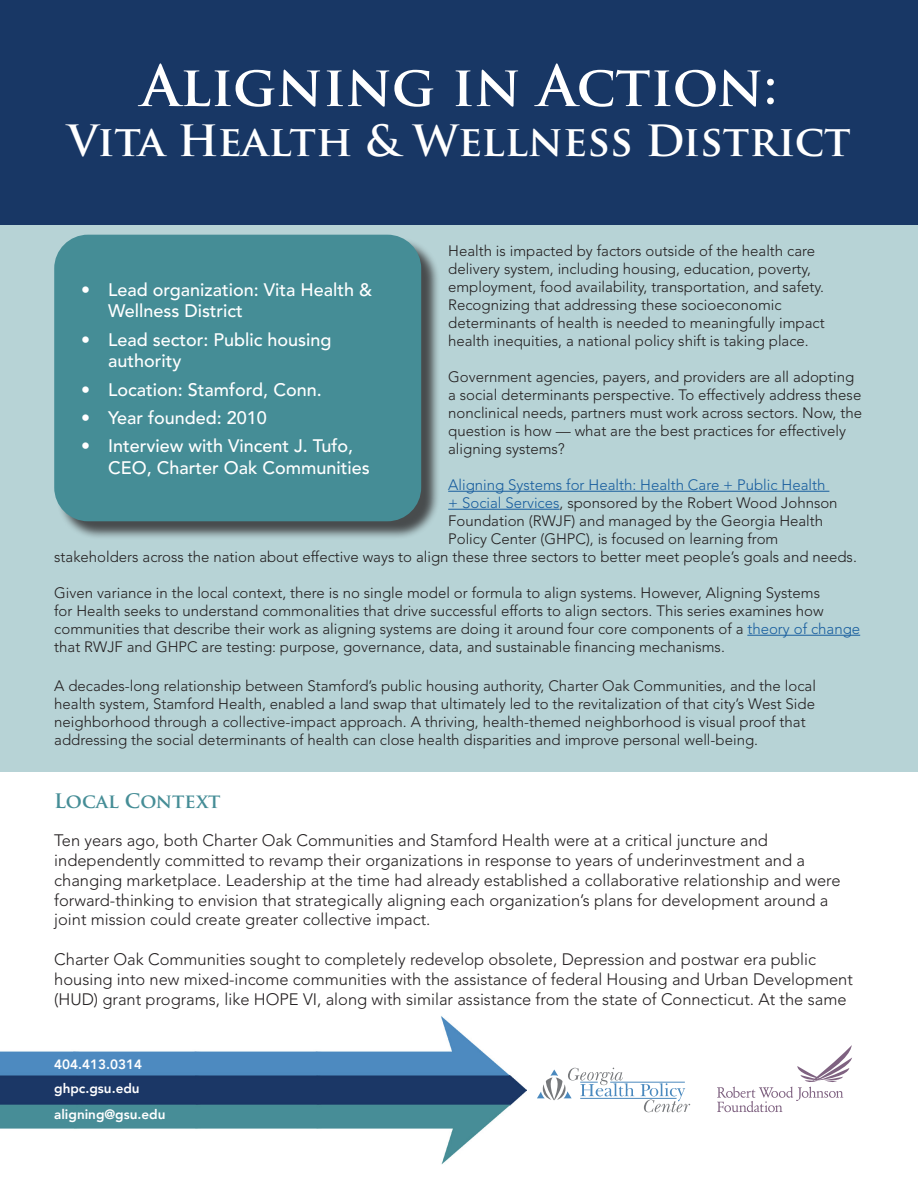
<style>
.page{position:relative;width:918px;height:1188px;background:#fff}
.page>*{position:absolute;margin:0;border:0;box-sizing:border-box;transform-origin:0 0}
.t1{font:700 55.5px "Trajan Pro";color:#fff}
.t2{font:700 42px "Trajan Pro";color:#fff}
.t3{font:700 19.5px "Trajan Pro";color:#458d96}
.t4{font:500 18px/21.6px "Avenir LT Std";color:#fff}
.t5{font:300 16.5px/19.8px "Avenir LT Std";color:#231f20}
.t6{font:300 15px/18px "Avenir LT Std";color:#231f20}
.t7{font:300 15px "Avenir LT Std";color:#175d9e}
.t8{font:800 13.5px "Avenir";color:#fff}
.s1{color:#175d9e}
</style>
<div class="page">
<div style="left:0;top:223px;width:918px;height:548px;background:#b7d3d6"></div>
<img style="left:0;top:1016px;width:526px;height:148px">
<hr style="left:448px;top:491px;width:381px;height:1px;background:#175d9e">
<hr style="left:448px;top:509px;width:112px;height:1px;background:#175d9e">
<hr style="left:747px;top:635px;width:113px;height:1px;background:#175d9e">
<svg style="left:717px;top:1045px;width:135px;height:67px"></svg>
<svg style="left:641px;top:1083px;width:49px;height:29px"></svg>
<svg style="left:537px;top:1068px;width:97px;height:33px"></svg>
<hr style="left:610px;top:1082px;width:75px;height:1px;background:#4a89be">
<hr style="left:580px;top:1098px;width:97px;height:1px;background:#4a89be">
<div style="left:0;top:0;width:918px;height:225px;background:#183765"></div>
<div style="left:56px;top:237px;width:384px;height:303px;background:#231f20;opacity:.75"></div>
<div style="left:54px;top:235px;width:367px;height:286px;background:#458d96;border-radius:34px"></div>
<p class="t1" style="left:141px;top:51px;width:638px">Aligning in Action:</p>
<p class="t2" style="left:68px;top:115px;width:785px">Vita Health &amp; Wellness District</p>
<p class="t6" style="left:448px;top:242px;width:378px">Health is impacted by factors outside of the health care delivery system, including housing, education, poverty, employment, food availability, transportation, and safety.<br>Recognizing that addressing these socioeconomic determinants of health is needed to meaningfully impact health inequities, a national policy shift is taking place.</p>
<p class="t6" style="left:448px;top:368px;width:415px">Government agencies, payers, and providers are all adopting a social determinants perspective. To effectively address these nonclinical needs, partners must work across sectors. Now, the question is how — what are the best practices for effectively aligning systems?</p>
<p class="t7" style="left:448px;top:476px;width:379px">Aligning Systems for Health: Health Care + Public Health</p>
<p class="t6" style="left:448px;top:494px;width:391px"><span class="s1">+ Social Services</span>, sponsored by the Robert Wood Johnson</p>
<p class="t6" style="left:448px;top:512px;width:377px">Foundation (RWJF) and managed by the Georgia Health</p>
<p class="t6" style="left:448px;top:530px;width:332px">Policy Center (GHPC), is focused on learning from</p>
<p class="t6" style="left:54px;top:548px;width:804px">stakeholders across the nation about effective ways to align these three sectors to better meet people’s goals and needs.</p>
<p class="t6" style="left:54px;top:584px;width:808px">Given variance in the local context, there is no single model or formula to align systems. However, Aligning Systems<br>for Health seeks to understand commonalities that drive successful efforts to align sectors. This series examines how communities that describe their work as aligning systems are doing it around four core components of a <span class="s1">theory of change </span>that RWJF and GHPC are testing: purpose, governance, data, and sustainable financing mechanisms.</p>
<p class="t6" style="left:54px;top:677px;width:763px">A decades-long relationship between Stamford’s public housing authority, Charter Oak Communities, and the local health system, Stamford Health, enabled a land swap that ultimately led to the revitalization of that city’s West Side neighborhood through a collective-impact approach. A thriving, health-themed neighborhood is visual proof that addressing the social determinants of health can close health disparities and improve personal well-being.</p>
<p class="t4" style="left:108px;top:279px;width:266px;text-indent:-27px">• Lead organization: Vita Health &amp;<br>Wellness District</p>
<p class="t4" style="left:108px;top:329px;width:225px;text-indent:-27px">• Lead sector: Public housing authority</p>
<p class="t4" style="left:81px;top:379px;width:242px">• Location: Stamford, Conn.</p>
<p class="t4" style="left:81px;top:407px;width:187px">• Year founded: 2010</p>
<p class="t4" style="left:108px;top:436px;width:263px;text-indent:-27px">• Interview with Vincent J. Tufo,<br>CEO, Charter Oak Communities</p>
<p class="t3" style="left:54px;top:789px;width:168px">Local Context</p>
<p class="t5" style="left:54px;top:831px;width:788px">Ten years ago, both Charter Oak Communities and Stamford Health were at a critical juncture and independently committed to revamp their organizations in response to years of underinvestment and a changing marketplace. Leadership at the time had already established a collaborative relationship and were forward-thinking to envision that strategically aligning each organization’s plans for development around a joint mission could create greater collective impact.</p>
<p class="t5" style="left:54px;top:949px;width:800px">Charter Oak Communities sought to completely redevelop obsolete, Depression and postwar era public housing into new mixed-income communities with the assistance of federal Housing and Urban Development (HUD) grant programs, like HOPE VI, along with similar assistance from the state of Connecticut. At the same</p>
<p class="t8" style="left:54px;top:1054px;width:89px">404.413.0314</p>
<p class="t8" style="left:54px;top:1078px;width:87px">ghpc.gsu.edu</p>
<p class="t8" style="left:54px;top:1103px;width:113px">aligning@gsu.edu</p>
</div>
